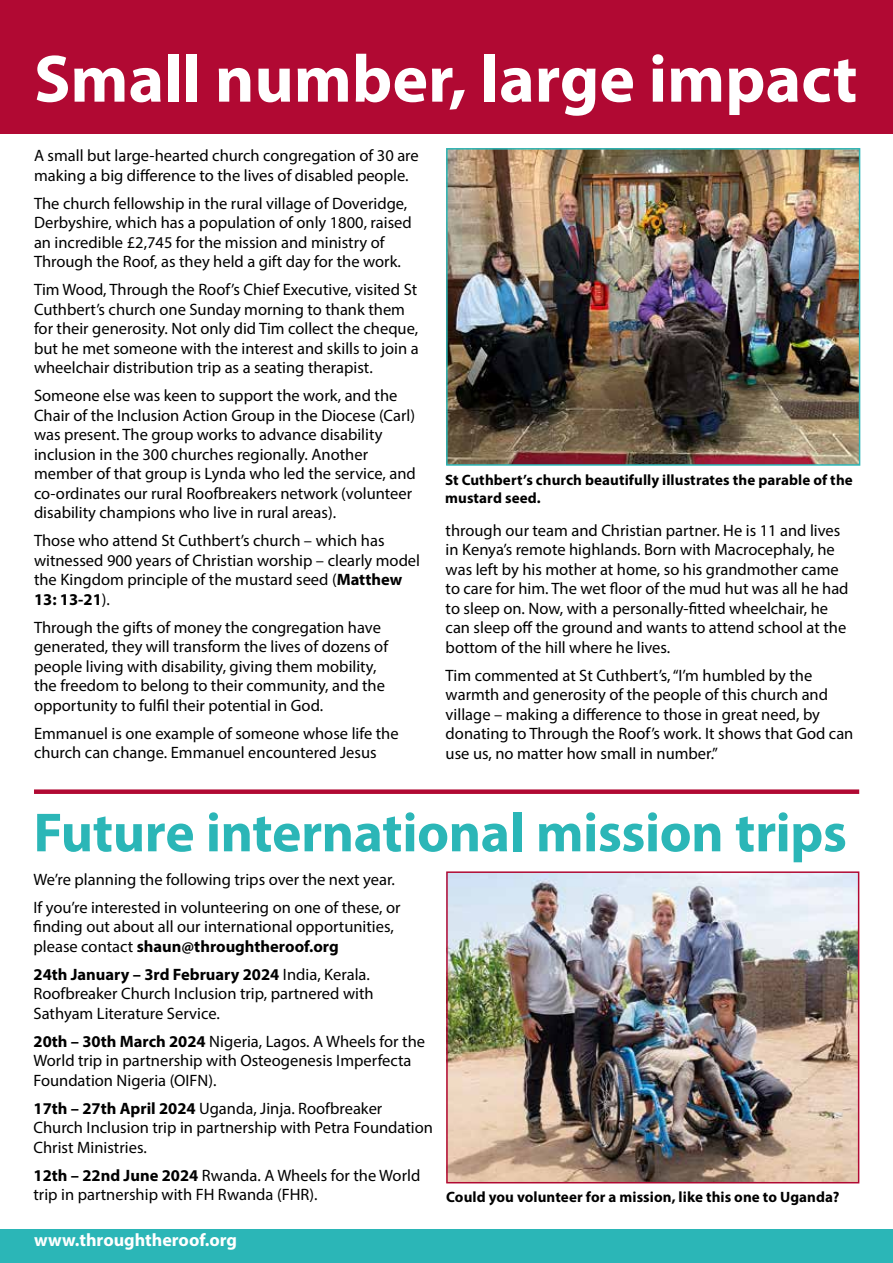
<style>
.page{position:relative;width:893px;height:1263px;background:#fff}
.page>*{position:absolute;margin:0;border:0;box-sizing:border-box;transform-origin:0 0}
.t1{font:700 67.5px "Myriad Pro";color:#fff}
.t2{font:700 55.5px "Myriad Pro";letter-spacing:-.01em;color:#2bb6b7}
.t3{font:700 18px "Myriad Pro";color:#fff}
.t4{font:16.5px/19.5px "Myriad Pro";color:#000}
.t5{font:700 15px/18px "Myriad Pro";letter-spacing:.005em;color:#000}
.s1{font-weight:700}
</style>
<div class="page">
<div style="left:0;top:1229px;width:893px;height:34px;background:#2bb6b7"></div>
<div style="left:0;top:0;width:893px;height:134px;background:#b10933"></div>
<img style="left:449px;top:151px;width:408px;height:312px">
<div style="left:446px;top:148px;width:414px;height:318px;border:2px solid #2bb6b7"></div>
<img style="left:449px;top:874px;width:407px;height:306px">
<div style="left:446px;top:871px;width:413px;height:312px;border:2px solid #b10933"></div>
<div style="left:34px;top:789px;width:825px;height:5px;background:#b10933"></div>
<h1 class="t1" style="left:34px;top:35px;width:825px">Small number, large impact</h1>
<p class="t4" style="left:34px;top:146px;width:386px">A small but large-hearted church congregation of 30 are making a big difference to the lives of disabled people.</p>
<p class="t4" style="left:34px;top:193px;width:379px">The church fellowship in the rural village of Doveridge, Derbyshire, which has a population of only 1800, raised an incredible £2,745 for the mission and ministry of Through the Roof, as they held a gift day for the work.</p>
<p class="t4" style="left:34px;top:280px;width:386px">Tim Wood, Through the Roof’s Chief Executive, visited St Cuthbert’s church one Sunday morning to thank them for their generosity. Not only did Tim collect the cheque, but he met someone with the interest and skills to join a wheelchair distribution trip as a seating therapist.</p>
<p class="t4" style="left:34px;top:386px;width:383px">Someone else was keen to support the work, and the Chair of the Inclusion Action Group in the Diocese (Carl) was present. The group works to advance disability inclusion in the 300 churches regionally. Another member of that group is Lynda who led the service, and co-ordinates our rural Roofbreakers network (volunteer disability champions who live in rural areas).</p>
<p class="t4" style="left:34px;top:531px;width:388px">Those who attend St Cuthbert’s church – which has witnessed 900 years of Christian worship – clearly model the Kingdom principle of the mustard seed (<span class="s1">Matthew 13: 13-21</span>).</p>
<p class="t4" style="left:34px;top:617px;width:356px">Through the gifts of money the congregation have generated, they will transform the lives of dozens of people living with disability, giving them mobility, the freedom to belong to their community, and the opportunity to fulfil their potential in God.</p>
<p class="t4" style="left:34px;top:723px;width:366px">Emmanuel is one example of someone whose life the church can change. Emmanuel encountered Jesus</p>
<p class="t5" style="left:445px;top:471px;width:409px">St Cuthbert’s church beautifully illustrates the parable of the mustard seed.</p>
<p class="t4" style="left:446px;top:520px;width:404px">through our team and Christian partner. He is 11 and lives in Kenya’s remote highlands. Born with Macrocephaly, he was left by his mother at home, so his grandmother came to care for him. The wet floor of the mud hut was all he had to sleep on. Now, with a personally-fitted wheelchair, he can sleep off the ground and wants to attend school at the bottom of the hill where he lives.</p>
<p class="t4" style="left:446px;top:665px;width:409px">Tim commented at St Cuthbert’s, “I’m humbled by the warmth and generosity of the people of this church and village – making a difference to those in great need, by donating to Through the Roof’s work. It shows that God can use us, no matter how small in number.”</p>
<h2 class="t2" style="left:34px;top:796px;width:815px">Future international mission trips</h2>
<p class="t4" style="left:34px;top:865px;width:369px;line-height:28px">We’re planning the following trips over the next year.<br>If you’re interested in volunteering on one of these, or</p>
<p class="t4" style="left:34px;top:916px;width:362px">finding out about all our international opportunities, please contact <span class="s1">shaun@throughtheroof.org</span></p>
<p class="t4" style="left:34px;top:964px;width:342px"><span class="s1">24th January – 3rd February 2024</span> India, Kerala.<br>Roofbreaker Church Inclusion trip, partnered with<br>Sathyam Literature Service.</p>
<p class="t4" style="left:34px;top:1031px;width:393px"><span class="s1">20th – 30th March 2024</span> Nigeria, Lagos. A Wheels for the<br>World trip in partnership with Osteogenesis Imperfecta<br>Foundation Nigeria (OIFN).</p>
<p class="t4" style="left:34px;top:1098px;width:401px"><span class="s1">17th – 27th April 2024</span> Uganda, Jinja. Roofbreaker<br>Church Inclusion trip in partnership with Petra Foundation<br>Christ Ministries.</p>
<p class="t4" style="left:34px;top:1165px;width:388px"><span class="s1">12th – 22nd June 2024</span> Rwanda. A Wheels for the World trip in partnership with FH Rwanda (FHR).</p>
<p class="t5" style="left:446px;top:1187px;width:395px">Could you volunteer for a mission, like this one to Uganda?</p>
<p class="t3" style="left:34px;top:1228px;width:205px">www.throughtheroof.org</p>
</div>
